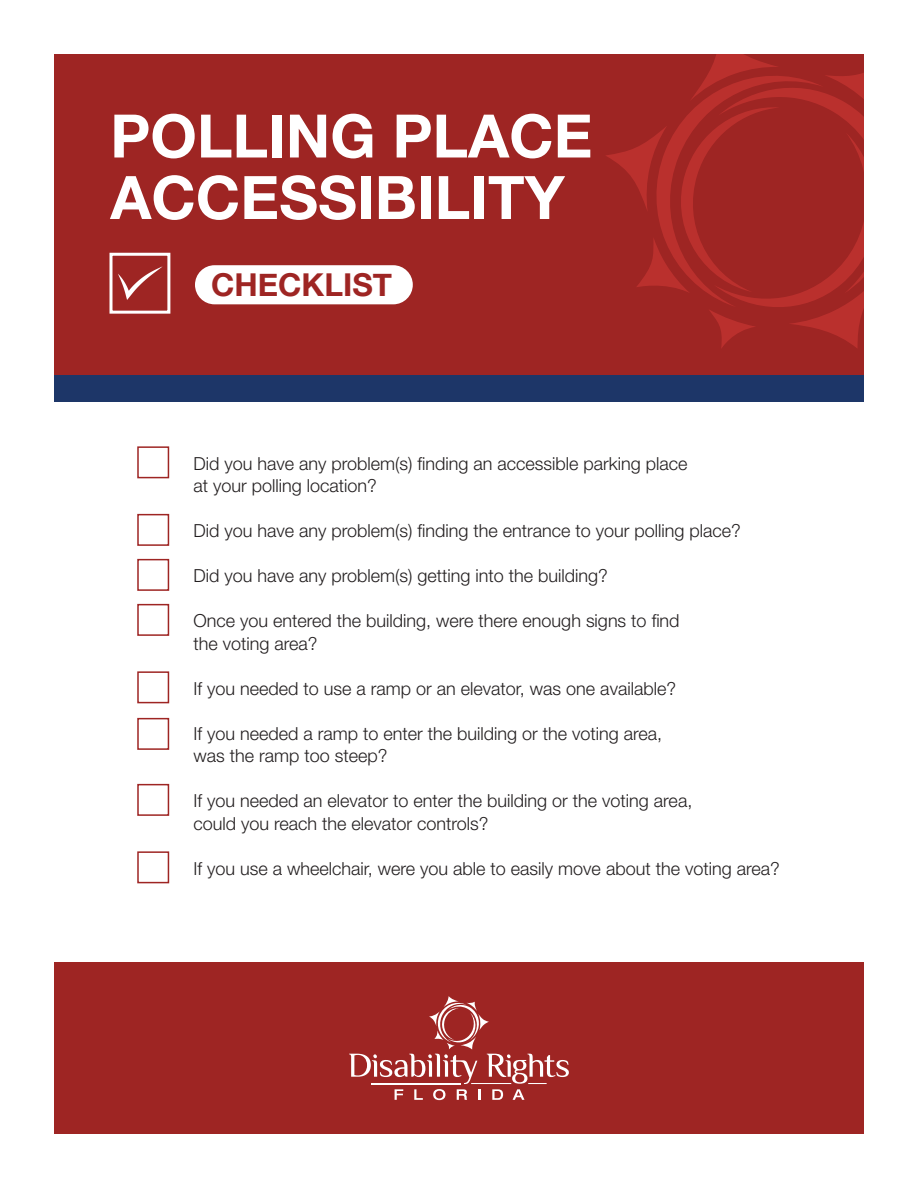
<style>
.page{position:relative;width:918px;height:1188px;background:#fff}
.page>*{position:absolute;margin:0;border:0;box-sizing:border-box;transform-origin:0 0}
.t1{font:700 60px "Helvetica Neue";color:#fff}
.t2{font:700 31.5px "Helvetica Neue";color:#9e2523}
.t3{font:300 18px/22.5px "Helvetica Neue LT Std";color:#231f20}
</style>
<div class="page">
<div style="left:54px;top:140px;width:810px;height:262px;background:#1d3668"></div>
<div style="left:54px;top:54px;width:810px;height:320px;background:#9e2523"></div>
<div style="left:195px;top:265px;width:218px;height:39px;background:#fff;border-radius:20px"></div>
<svg style="left:118px;top:266px;width:45px;height:34px"></svg>
<div style="left:110px;top:253px;width:60px;height:61px;border:3px solid #fff"></div>
<svg style="left:606px;top:54px;width:258px;height:294px"></svg>
<div style="left:54px;top:962px;width:810px;height:172px;background:#9e2523"></div>
<svg style="left:349px;top:996px;width:220px;height:104px"></svg>
<div style="left:137px;top:446px;width:32px;height:32px;border:2px solid #9e2523"></div>
<div style="left:137px;top:514px;width:32px;height:32px;border:2px solid #9e2523"></div>
<div style="left:137px;top:559px;width:32px;height:32px;border:2px solid #9e2523"></div>
<div style="left:137px;top:604px;width:32px;height:32px;border:2px solid #9e2523"></div>
<div style="left:137px;top:671px;width:32px;height:32px;border:2px solid #9e2523"></div>
<div style="left:137px;top:718px;width:32px;height:32px;border:2px solid #9e2523"></div>
<div style="left:137px;top:784px;width:32px;height:32px;border:2px solid #9e2523"></div>
<div style="left:137px;top:851px;width:32px;height:32px;border:2px solid #9e2523"></div>
<p class="t1" style="left:110px;top:89px;width:484px">POLLING PLACE</p>
<p class="t1" style="left:110px;top:151px;width:456px">ACCESSIBILITY</p>
<p class="t2" style="left:211px;top:260px;width:182px">CHECKLIST</p>
<p class="t3" style="left:194px;top:452px;width:496px">Did you have any problem(s) finding an accessible parking place at your polling location?</p>
<p class="t3" style="left:194px;top:519px;width:549px">Did you have any problem(s) finding the entrance to your polling place?</p>
<p class="t3" style="left:194px;top:564px;width:416px">Did you have any problem(s) getting into the building?</p>
<p class="t3" style="left:194px;top:609px;width:488px">Once you entered the building, were there enough signs to find the voting area?</p>
<p class="t3" style="left:194px;top:677px;width:484px">If you needed to use a ramp or an elevator, was one available?</p>
<p class="t3" style="left:194px;top:722px;width:470px">If you needed a ramp to enter the building or the voting area, was the ramp too steep?</p>
<p class="t3" style="left:194px;top:789px;width:500px">If you needed an elevator to enter the building or the voting area, could you reach the elevator controls?</p>
<p class="t3" style="left:194px;top:857px;width:588px">If you use a wheelchair, were you able to easily move about the voting area?</p>
</div>
